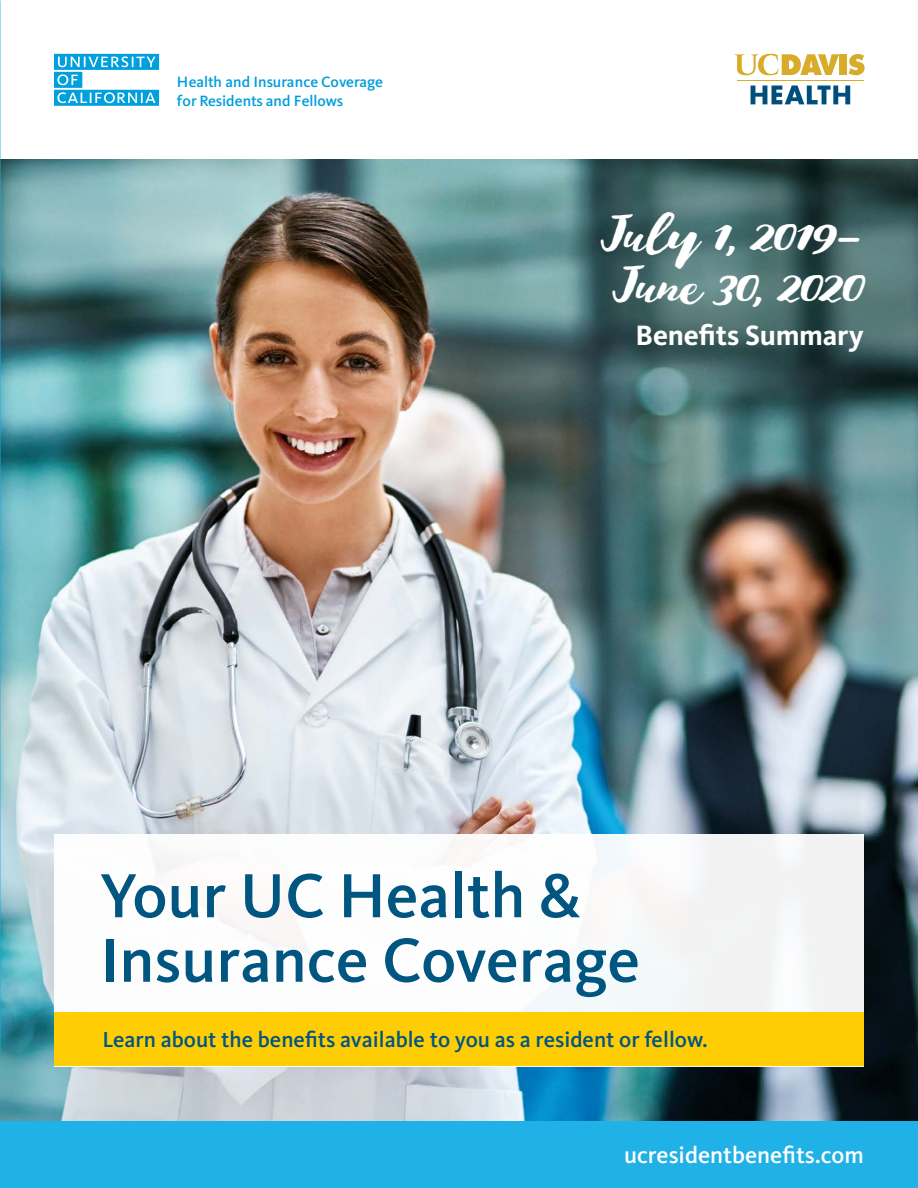
<style>
.page{position:relative;width:918px;height:1188px;background:#fff}
.page>*{position:absolute;margin:0;border:0;box-sizing:border-box;transform-origin:0 0}
.t1{font:500 64.5px/64.5px "Kievit Pro";color:#005581}
.body{font:43.5px/51.3px "Cliche";letter-spacing:-.03em;color:#fff}
.body-2{font:700 29.1px "Kievit Pro";letter-spacing:-.005em;color:#fff}
.t2{font:500 24px "Kievit Pro";color:#fff}
.t3{font:500 22.5px "Kievit Pro";color:#005581}
.Image{font:500 15.45px/18.6px "Kievit";color:#009ddc}
</style>
<div class="page">
<div style="left:0;top:1120px;width:918px;height:68px;background:#20b1e7"></div>
<img style="left:0;top:160px;width:918px;height:960px">
<div style="left:54px;top:834px;width:810px;height:232px;background:#fff"></div>
<div style="left:54px;top:1012px;width:810px;height:54px;background:#ffcd03"></div>
<svg style="left:751px;top:86px;width:99px;height:18px"></svg>
<svg style="left:849px;top:54px;width:16px;height:21px"></svg>
<div style="left:840px;top:54px;width:7px;height:21px;background:#d8ab28"></div>
<svg style="left:735px;top:54px;width:104px;height:22px"></svg>
<hr style="left:737px;top:80px;width:127px;height:1px;background:#d8ab28">
<svg style="left:54px;top:54px;width:105px;height:52px"></svg>
<p class="Image" style="left:177px;top:73px;width:207px">Health and Insurance Coverage for Residents and Fellows</p>
<p class="body" style="left:601px;top:208px;width:265px">July 1, 2019–<br>June 30, 2020</p>
<p class="body-2" style="left:636px;top:317px;width:230px">Benefits Summary</p>
<p class="t1" style="left:100px;top:863px;width:542px">Your UC Health &amp;<br>Insurance Coverage</p>
<p class="t3" style="left:102px;top:1026px;width:607px">Learn about the benefits available to you as a resident or fellow.</p>
<p class="t2" style="left:624px;top:1141px;width:241px">ucresidentbenefits.com</p>
</div>
